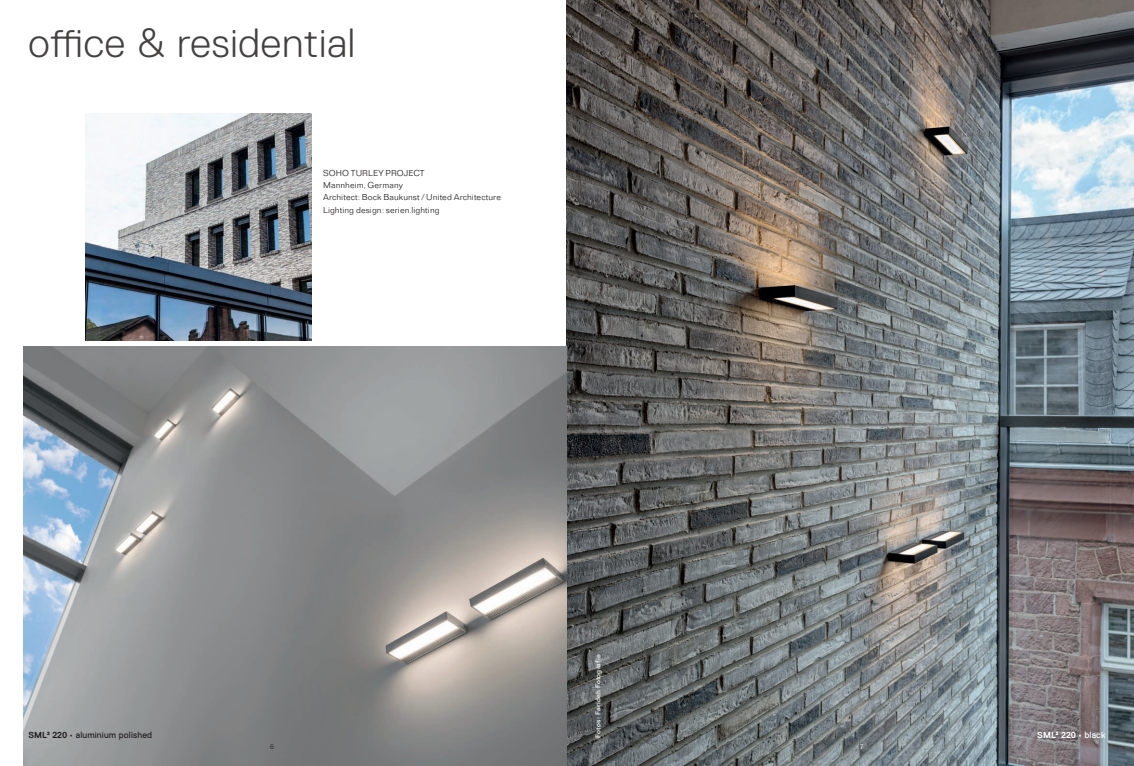
<style>
.page{position:relative;width:1134px;height:766px;background:#fff}
.page>*{position:absolute;margin:0;border:0;box-sizing:border-box;transform-origin:0 0}
.t1{font:300 40.7px "Replica Pro";letter-spacing:.02em;color:#444141}
.t2{font:300 9px/12.1px "Folio";letter-spacing:.005em;color:#231f20}
.t3{font:9px "Replica Pro";letter-spacing:.015em;color:#231f20}
.t4{font:700 8.7px "Replica Pro";color:#fff}
.t5{font:300 7px "Folio BT";color:#231f20}
.t6{font:300 7px "Folio BT";color:#fff}
.t7{font:500 6.8px "Folio BT";letter-spacing:.025em;color:#fff}
.s1{font-weight:700;font-size:8.7px}
.s2{font-weight:400;font-size:9px}
</style>
<div class="page">
<img style="left:567px;top:0;width:567px;height:765px">
<img style="left:85px;top:113px;width:227px;height:227px">
<img style="left:24px;top:346px;width:543px;height:419px">
<h1 class="t1" style="left:28px;top:21px;width:328px">office &amp; residential</h1>
<p class="t2" style="left:323px;top:167px;width:179px">SOHO TURLEY PROJECT<br>Mannheim, Germany<br>Architect: Bock Baukunst /United Architecture<br>Lighting design: serien.lighting</p>
<p class="t3" style="left:28px;top:729px;width:125px"><span class="s1">SML² 220</span> • aluminium polished</p>
<p class="t7" style="left:594px;top:737px;width:85px;rotate:-90deg">Fotos: Farideh Fotografie</p>
<p class="t5" style="left:270px;top:742px;width:5px">6</p>
<p class="t6" style="left:860px;top:742px;width:5px">7</p>
<p class="t4" style="left:1037px;top:729px;width:70px">SML² 220 <span class="s2">• black</span></p>
</div>
